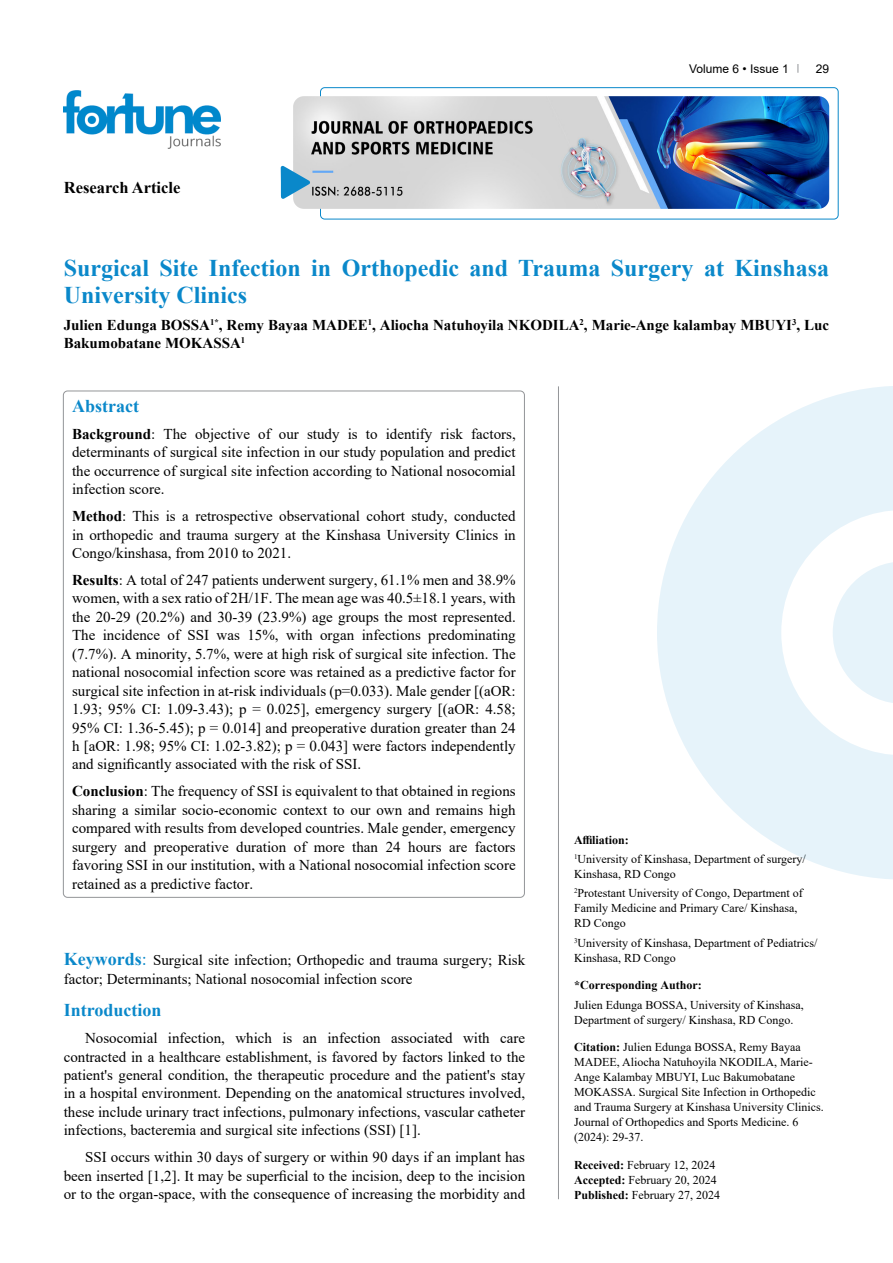
<style>
.page{position:relative;width:893px;height:1263px;background:#fff}
.page>*{position:absolute;margin:0;border:0;box-sizing:border-box;transform-origin:0 0}
.t1{font:700 24px/27px "Times New Roman";color:#0a88ca}
.t2{font:700 18px "Times New Roman";color:#0a88ca}
.t3{font:700 16.5px "Times New Roman";color:#000}
.t4{font:15px/18.5px "Times New Roman";color:#000;text-align:justify}
.t5{font:700 15px/18.5px "Times New Roman";color:#000}
.t6{font:12px/15px "Times New Roman";color:#000}
.t7{font:700 12px "Times New Roman";color:#000}
.t8{font:12px "Arial";color:#000}
.s1{font-weight:700}
.s2{font-weight:700;font-size:18px;color:#0a88ca}
.s3{font-size:18px;color:#0a88ca}
</style>
<div class="page">
<div style="left:320px;top:87px;width:518px;height:132px;border:1px solid #0a88ca;border-radius:4px"></div>
<img style="left:64px;top:90px;width:157px;height:59px">
<img style="left:293px;top:96px;width:536px;height:113px">
<svg style="left:281px;top:166px;width:29px;height:33px"></svg>
<svg style="left:657px;top:386px;width:236px;height:493px;fill:#e6f3fa"></svg>
<svg style="left:833px;top:561px;width:60px;height:143px"></svg>
<hr style="left:558px;top:386px;width:1px;height:813px;background:#939598">
<p class="t3" style="left:64px;top:175px;width:118px">Research Article</p>
<p class="t8" style="left:689px;top:60px;width:101px">Volume 6 • Issue 1</p>
<p class="t8" style="left:816px;top:60px;width:15px">29</p>
<h1 class="t1" style="left:64px;top:254px;width:767px">Surgical Site Infection in Orthopedic and Trauma Surgery at Kinshasa<br>University Clinics</h1>
<p class="t5" style="left:64px;top:315px;width:767px">Julien Edunga BOSSA<sup>1*</sup>, Remy Bayaa MADEE<sup>1</sup>, Aliocha Natuhoyila NKODILA<sup>2</sup>, Marie-Ange kalambay MBUYI<sup>3</sup>, Luc<br>Bakumobatane MOKASSA<sup>1</sup></p>
<p class="t2" style="left:72px;top:393px;width:68px">Abstract</p>
<p class="t4" style="left:72px;top:424px;width:445px"><span class="s1">Background</span>: The objective of our study is to identify risk factors, determinants of surgical site infection in our study population and predict the occurrence of surgical site infection according to National nosocomial infection score.</p>
<p class="t4" style="left:72px;top:506px;width:445px"><span class="s1">Method</span>: This is a retrospective observational cohort study, conducted in orthopedic and trauma surgery at the Kinshasa University Clinics in Congo/kinshasa, from 2010 to 2021.</p>
<p class="t4" style="left:72px;top:570px;width:445px"><span class="s1">Results</span>: A total of 247 patients underwent surgery, 61.1% men and 38.9% women, with a sex ratio of 2H/1F. The mean age was 40.5±18.1 years, with the 20-29 (20.2%) and 30-39 (23.9%) age groups the most represented.<br>The incidence of SSI was 15%, with organ infections predominating (7.7%). A minority, 5.7%, were at high risk of surgical site infection. The national nosocomial infection score was retained as a predictive factor for surgical site infection in at-risk individuals (p=0.033). Male gender [(aOR:<br>1.93; 95% CI: 1.09-3.43); p = 0.025], emergency surgery [(aOR: 4.58; 95% CI: 1.36-5.45); p = 0.014] and preoperative duration greater than 24 h [aOR: 1.98; 95% CI: 1.02-3.82); p = 0.043] were factors independently and significantly associated with the risk of SSI.</p>
<p class="t4" style="left:72px;top:782px;width:445px"><span class="s1">Conclusion</span>: The frequency of SSI is equivalent to that obtained in regions sharing a similar socio-economic context to our own and remains high compared with results from developed countries. Male gender, emergency surgery and preoperative duration of more than 24 hours are factors favoring SSI in our institution, with a National nosocomial infection score retained as a predictive factor.</p>
<p class="t4" style="left:64px;top:950px;width:463px"><span class="s2">Keywords</span><span class="s3">:</span> Surgical site infection; Orthopedic and trauma surgery; Risk factor; Determinants; National nosocomial infection score</p>
<p class="t2" style="left:64px;top:997px;width:99px">Introduction</p>
<p class="t4" style="left:64px;top:1028px;width:463px;text-indent:21px">Nosocomial infection, which is an infection associated with care contracted in a healthcare establishment, is favored by factors linked to the patient's general condition, the therapeutic procedure and the patient's stay in a hospital environment. Depending on the anatomical structures involved, these include urinary tract infections, pulmonary infections, vascular catheter infections, bacteremia and surgical site infections (SSI) [1].</p>
<p class="t4" style="left:64px;top:1147px;width:463px;text-indent:21px">SSI occurs within 30 days of surgery or within 90 days if an implant has been inserted [1,2]. It may be superficial to the incision, deep to the incision or to the organ-space, with the consequence of increasing the morbidity and</p>
<p class="t6" style="left:574px;top:830px;width:233px;line-height:19.2px"><span class="s1">Affiliation:<br></span><sup>1</sup>University of Kinshasa, Department of surgery/</p>
<p class="t6" style="left:574px;top:864px;width:230px;line-height:19.2px">Kinshasa, RD Congo<br><sup>2</sup>Protestant University of Congo, Department of</p>
<p class="t6" style="left:574px;top:900px;width:225px">Family Medicine and Primary Care/ Kinshasa,<br>RD Congo</p>
<p class="t6" style="left:574px;top:935px;width:245px"><sup>3</sup>University of Kinshasa, Department of Pediatrics/<br>Kinshasa, RD Congo</p>
<p class="t7" style="left:574px;top:977px;width:129px">*Corresponding Author:</p>
<p class="t6" style="left:574px;top:997px;width:231px">Julien Edunga BOSSA, University of Kinshasa,<br>Department of surgery/ Kinshasa, RD Congo.</p>
<p class="t6" style="left:574px;top:1039px;width:251px"><span class="s1">Citation:</span> Julien Edunga BOSSA, Remy Bayaa MADEE, Aliocha Natuhoyila NKODILA, Marie-Ange Kalambay MBUYI, Luc Bakumobatane MOKASSA. Surgical Site Infection in Orthopedic and Trauma Surgery at Kinshasa University Clinics.<br>Journal of Orthopedics and Sports Medicine. 6 (2024): 29-37.</p>
<p class="t6" style="left:574px;top:1157px;width:148px"><span class="s1">Received:</span> February 12, 2024<br><span class="s1">Accepted:</span> February 20, 2024<br><span class="s1">Published:</span> February 27, 2024</p>
</div>
